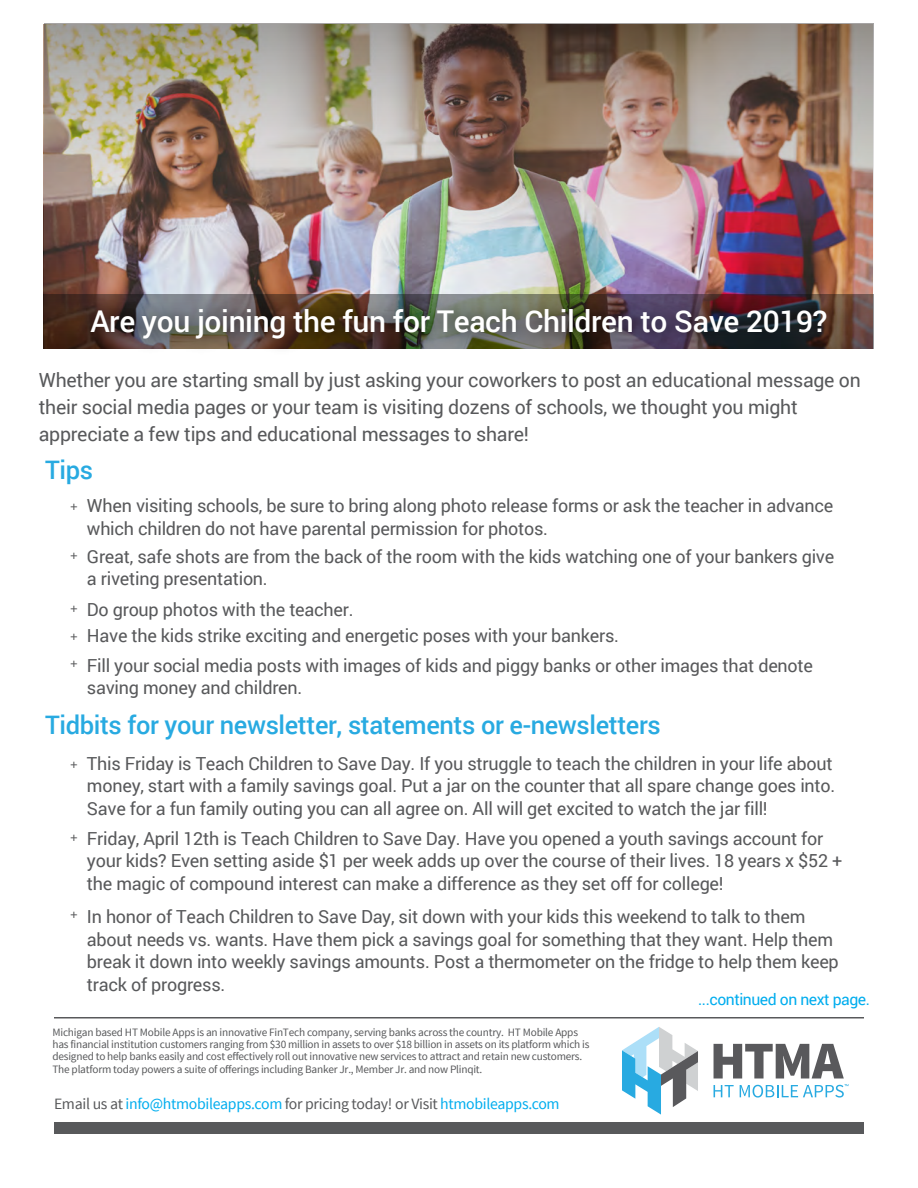
<style>
.page{position:relative;width:918px;height:1188px;background:#fff}
.page>*{position:absolute;margin:0;border:0;box-sizing:border-box;transform-origin:0 0}
.t1{font:500 30px "Roboto";letter-spacing:-.01em;color:#fff}
.t2{font:500 25.5px "Roboto";letter-spacing:-.015em;color:#28aae1}
.t3{font:19.5px/27px "Roboto";letter-spacing:-.015em;color:#58595b}
.t4{font:19.5px "Archer";color:#58595b}
.t5{font:18px/22.5px "Roboto";letter-spacing:-.015em;color:#58595b}
.t6{font:15.75px "Source Sans Pro";letter-spacing:-.02em;color:#00adee}
.t7{font:15.75px "Roboto";letter-spacing:-.03em;color:#00adee}
.t8{font:11.25px/12px "Source Sans Pro";letter-spacing:-.02em;color:#58595b}
.s1{font-family:"Archer";font-size:19.5px}
.s2{color:#58595b}
</style>
<div class="page">
<div style="left:55px;top:1123px;width:808px;height:10px;background:#58595b"></div>
<div style="left:54px;top:1122px;width:810px;height:12px;border:2px solid #58595b"></div>
<hr style="left:54px;top:1017px;width:810px;height:1px;background:#58595b">
<svg style="left:714px;top:1044px;width:134px;height:54px"></svg>
<svg style="left:622px;top:1027px;width:76px;height:88px"></svg>
<img style="left:44px;top:24px;width:830px;height:324px">
<img style="left:70px;top:286px;width:784px;height:63px">
<h1 class="t1" style="left:90px;top:300px;width:739px">Are you joining the fun for Teach Children to Save 2019?</h1>
<p class="t3" style="left:39px;top:366px;width:823px">Whether you are starting small by just asking your coworkers to post an educational message on their social media pages or your team is visiting dozens of schools, we thought you might appreciate a few tips and educational messages to share!</p>
<h2 class="t2" style="left:45px;top:452px;width:49px">Tips</h2>
<p class="t5" style="left:87px;top:494px;width:748px;text-indent:-17px"><span class="s1">+</span> When visiting schools, be sure to bring along photo release forms or ask the teacher in advance which children do not have parental permission for photos.</p>
<p class="t4" style="left:70px;top:541px;width:9px">+</p>
<p class="t5" style="left:87px;top:544px;width:749px">Great, safe shots are from the back of the room with the kids watching one of your bankers give a riveting presentation.</p>
<p class="t5" style="left:87px;top:595px;width:534px;line-height:26.4px">Do group photos with the teacher.<br>Have the kids strike exciting and energetic poses with your bankers.</p>
<p class="t5" style="left:87px;top:653px;width:728px;text-indent:-17px"><sup>+</sup> Fill your social media posts with images of kids and piggy banks or other images that denote saving money and children.</p>
<p class="t4" style="left:70px;top:594px;width:9px">+</p>
<p class="t4" style="left:70px;top:622px;width:9px">+</p>
<h2 class="t2" style="left:45px;top:707px;width:617px">Tidbits for your newsletter, statements or e-newsletters</h2>
<p class="t5" style="left:87px;top:752px;width:750px;text-indent:-17px"><span class="s1">+</span> This Friday is Teach Children to Save Day. If you struggle to teach the children in your life about money, start with a family savings goal. Put a jar on the counter that all spare change goes into.<br>Save for a fun family outing you can all agree on. All will get excited to watch the jar fill!</p>
<p class="t5" style="left:87px;top:826px;width:757px">Friday, April 12th is Teach Children to Save Day. Have you opened a youth savings account for your kids? Even setting aside $1 per week adds up over the course of their lives. 18 years x $52 + the magic of compound interest can make a difference as they set off for college!</p>
<p class="t5" style="left:87px;top:905px;width:753px;text-indent:-17px"><sup>+</sup> In honor of Teach Children to Save Day, sit down with your kids this weekend to talk to them about needs vs. wants. Have them pick a savings goal for something that they want. Help them break it down into weekly savings amounts. Post a thermometer on the fridge to help them keep track of progress.</p>
<p class="t4" style="left:70px;top:823px;width:9px">+</p>
<p class="t7" style="left:698px;top:988px;width:173px">...continued on next page.</p>
<p class="t8" style="left:52px;top:1026px;width:539px">Michigan based HT Mobile Apps is an innovative FinTech company, serving banks across the country. HT Mobile Apps has financial institution customers ranging from $30 million in assets to over $18 billion in assets on its platform which is designed to help banks easily and cost effectively roll out innovative new services to attract and retain new customers.</p>
<p class="t8" style="left:52px;top:1064px;width:431px">The platform today powers a suite of offerings including Banker Jr., Member Jr. and now Plinqit.</p>
<p class="t6" style="left:54px;top:1094px;width:507px"><span class="s2">Email us at</span> info@htmobileapps.com <span class="s2">for pricing today! or Visit</span> htmobileapps.com</p>
</div>
